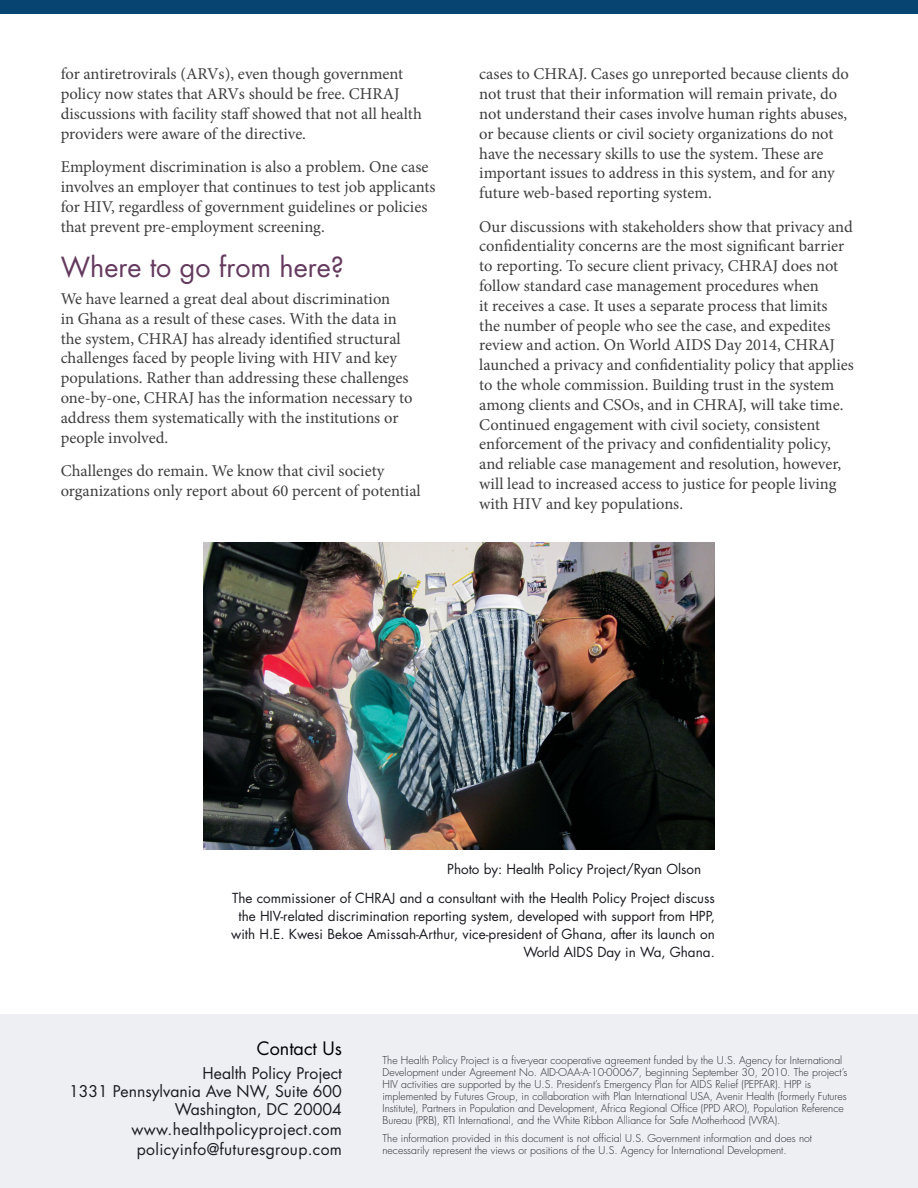
<style>
.page{position:relative;width:918px;height:1188px;background:#fff}
.page>*{position:absolute;margin:0;border:0;box-sizing:border-box;transform-origin:0 0}
.t1{font:27px "Futura Std";color:#643a5e}
.t2{font:18px "Futura Std";color:#000002}
.t3{font:16.5px/19.8px "Minion Pro";color:#3e3e3f}
.t4{font:15.75px/18px "Futura Std";color:#1a1b20;text-align:right}
.t5{font:15.75px/20.1px "Futura Std";letter-spacing:.02em;color:#1a1b20;text-align:center}
.t6{font:13.5px/18px "Futura Std";color:#1a1b20;text-align:right}
.t7{font:300 10.5px/12px "Futura Std";color:#26272f}
</style>
<div class="page">
<div style="left:0;top:0;width:918px;height:13px;background:#074471"></div>
<div style="left:0;top:1014px;width:918px;height:174px;background:#edeff3"></div>
<img style="left:203px;top:543px;width:512px;height:307px">
<p class="t3" style="left:61px;top:64px;width:363px">for antiretrovirals (ARVs), even though government policy now states that ARVs should be free. CHRAJ discussions with facility staff showed that not all health providers were aware of the directive.</p>
<p class="t3" style="left:61px;top:157px;width:376px">Employment discrimination is also a problem. One case involves an employer that continues to test job applicants for HIV, regardless of government guidelines or policies that prevent pre-employment screening.</p>
<h1 class="t1" style="left:61px;top:250px;width:285px">Where to go from here?</h1>
<p class="t3" style="left:61px;top:289px;width:353px">We have learned a great deal about discrimination<br>in Ghana as a result of these cases. With the data in the system, CHRAJ has already identified structural challenges faced by people living with HIV and key populations. Rather than addressing these challenges one-by-one, CHRAJ has the information necessary to address them systematically with the institutions or people involved.</p>
<p class="t3" style="left:61px;top:461px;width:362px">Challenges do remain. We know that civil society organizations only report about 60 percent of potential</p>
<p class="t3" style="left:479px;top:64px;width:371px">cases to CHRAJ. Cases go unreported because clients do not trust that their information will remain private, do not understand their cases involve human rights abuses, or because clients or civil society organizations do not have the necessary skills to use the system. These are important issues to address in this system, and for any future web-based reporting system.</p>
<p class="t3" style="left:479px;top:216px;width:376px">Our discussions with stakeholders show that privacy and confidentiality concerns are the most significant barrier to reporting. To secure client privacy, CHRAJ does not follow standard case management procedures when<br>it receives a case. It uses a separate process that limits<br>the number of people who see the case, and expedites review and action. On World AIDS Day 2014, CHRAJ launched a privacy and confidentiality policy that applies to the whole commission. Building trust in the system among clients and CSOs, and in CHRAJ, will take time.<br>Continued engagement with civil society, consistent enforcement of the privacy and confidentiality policy, and reliable case management and resolution, however, will lead to increased access to justice for people living with HIV and key populations.</p>
<p class="t6" style="left:447px;top:860px;width:256px">Photo by: Health Policy Project/Ryan Olson</p>
<p class="t6" style="left:231px;top:889px;width:485px">The commissioner of CHRAJ and a consultant with the Health Policy Project discuss the HIV-related discrimination reporting system, developed with support from HPP, with H.E. Kwesi Bekoe Amissah-Arthur, vice-president of Ghana, after its launch on World AIDS Day in Wa, Ghana.</p>
<p class="t2" style="left:257px;top:1037px;width:87px">Contact Us</p>
<p class="t4" style="left:69px;top:1064px;width:274px">Health Policy Project<br>1331 Pennsylvania Ave NW, Suite 600<br>Washington, DC 20004</p>
<p class="t5" style="left:132px;top:1119px;width:212px">www.healthpolicyproject.com policyinfo@futuresgroup.com</p>
<p class="t7" style="left:382px;top:1054px;width:466px">The Health Policy Project is a five-year cooperative agreement funded by the U.S. Agency for International Development under Agreement No. AID-OAA-A-10-00067, beginning September 30, 2010. The project’s HIV activities are supported by the U.S. President’s Emergency Plan for AIDS Relief (PEPFAR). HPP is implemented by Futures Group, in collaboration with Plan International USA, Avenir Health (formerly Futures Institute), Partners in Population and Development, Africa Regional Office (PPD ARO), Population Reference Bureau (PRB), RTI International, and the White Ribbon Alliance for Safe Motherhood (WRA).</p>
<p class="t7" style="left:382px;top:1133px;width:431px">The information provided in this document is not official U.S. Government information and does not necessarily represent the views or positions of the U.S. Agency for International Development.</p>
</div>
